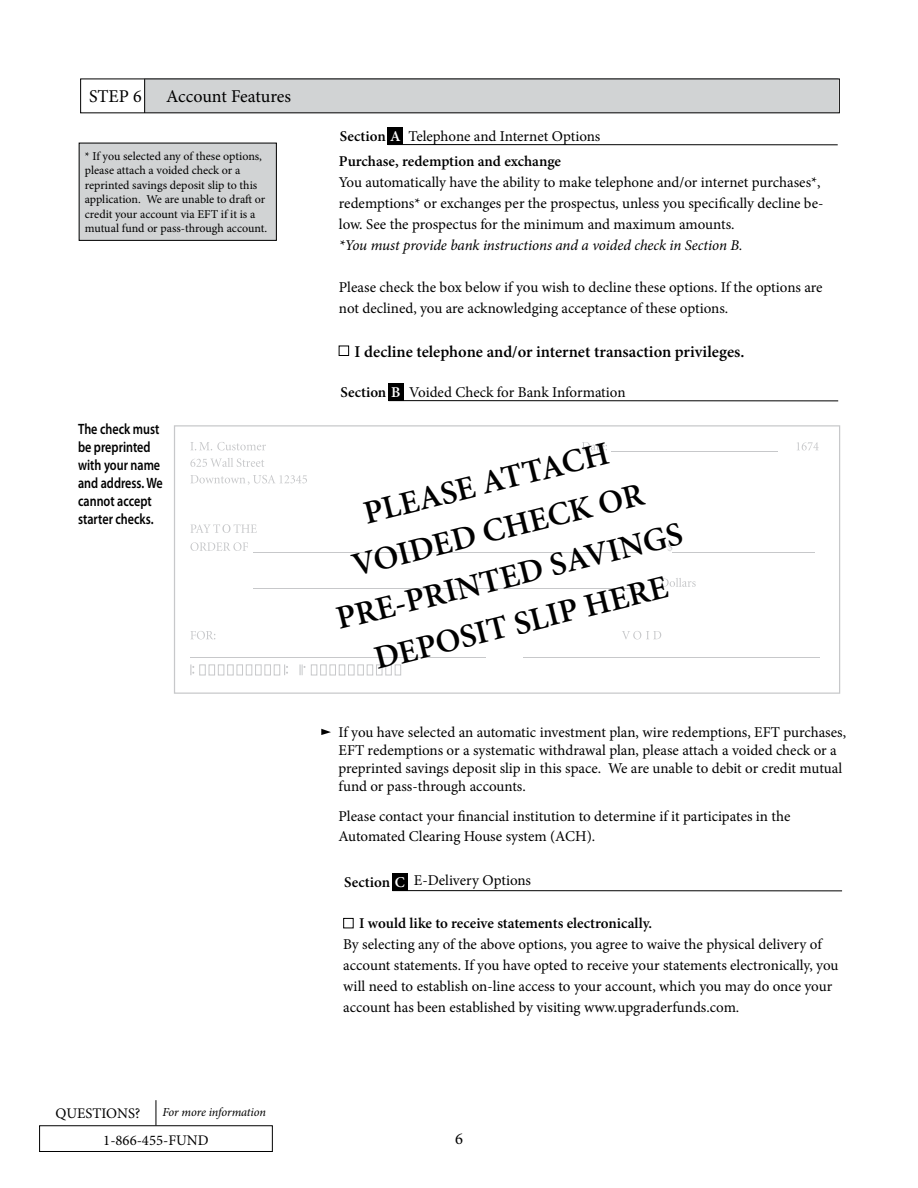
<style>
.page{position:relative;width:918px;height:1188px;background:#fff}
.page>*{position:absolute;margin:0;border:0;box-sizing:border-box;transform-origin:0 0}
.t1{font:600 33px/48px "Minion Pro";color:#000;text-align:center}
.t2{font:18px "Minion Pro";letter-spacing:-.005em;color:#000}
.t3{font:600 16.5px "Minion Pro";color:#000}
.t4{font:16.5px "Minion Pro";color:#000}
.t5{font:15px/21px "Minion Pro";letter-spacing:-.005em;color:#000}
.t6{font:600 15px/18px "Myriad Pro";color:#000;scale:.81 1}
.t7{font:600 15px "Minion Pro";color:#000}
.t8{font:italic 15px "Minion Pro";letter-spacing:-.005em;color:#000}
.t9{font:14.7px "Minion Pro";color:#000}
.t10{font:italic 12.3px "Minion Pro";letter-spacing:-.01em;color:#000}
.t11{font:12px/14.4px "Minion Pro";color:#000}
.s1{font-weight:600}
.s2{font-weight:600;color:#fff}
</style>
<div class="page">
<div style="left:39px;top:1125px;width:234px;height:27px;border:1px solid #000"></div>
<svg style="left:156px;top:1100px;width:1px;height:25px"></svg>
<svg style="left:321px;top:729px;width:10px;height:6px"></svg>
<div style="left:388px;top:384px;width:16px;height:17px;background:#000"></div>
<hr style="left:388px;top:400px;width:450px;height:1px;background:#000">
<svg style="left:190px;top:442px;width:76px;height:8px"></svg>
<svg style="left:582px;top:442px;width:196px;height:10px"></svg>
<svg style="left:797px;top:442px;width:22px;height:8px"></svg>
<svg style="left:190px;top:458px;width:74px;height:9px"></svg>
<svg style="left:190px;top:475px;width:117px;height:10px"></svg>
<svg style="left:190px;top:524px;width:67px;height:9px"></svg>
<svg style="left:190px;top:542px;width:452px;height:11px"></svg>
<svg style="left:667px;top:542px;width:148px;height:11px"></svg>
<svg style="left:253px;top:588px;width:389px;height:1px"></svg>
<svg style="left:661px;top:578px;width:35px;height:9px"></svg>
<svg style="left:190px;top:631px;width:25px;height:8px"></svg>
<svg style="left:622px;top:631px;width:39px;height:8px"></svg>
<svg style="left:190px;top:657px;width:296px;height:1px"></svg>
<svg style="left:523px;top:657px;width:296px;height:1px"></svg>
<div style="left:174px;top:425px;width:666px;height:269px;border:1px solid #c7c8ca"></div>
<svg style="left:190px;top:664px;width:211px;height:12px"></svg>
<div style="left:339px;top:346px;width:10px;height:10px;border:1px solid #000"></div>
<div style="left:145px;top:79px;width:693px;height:34px;background:#d1d3d4"></div>
<div style="left:388px;top:128px;width:15px;height:17px;background:#000"></div>
<hr style="left:388px;top:144px;width:450px;height:1px;background:#000">
<div style="left:79px;top:143px;width:197px;height:97px;background:#d1d3d4"></div>
<div style="left:79px;top:143px;width:198px;height:98px;border:1px solid #000"></div>
<hr style="left:144px;top:79px;width:1px;height:34px;background:#000">
<div style="left:392px;top:874px;width:15px;height:17px;background:#000"></div>
<hr style="left:392px;top:890px;width:450px;height:1px;background:#000">
<div style="left:343px;top:918px;width:11px;height:10px;border:1px solid #000"></div>
<p class="t2" style="left:89px;top:85px;width:54px">STEP 6</p>
<p class="t2" style="left:166px;top:85px;width:126px">Account Features</p>
<p class="t11" style="left:85px;top:149px;width:184px">* If you selected any of these options, please attach a voided check or a reprinted savings deposit slip to this application. We are unable to draft or credit your account via EFT if it is a mutual fund or pass-through account.</p>
<p class="t6" style="left:78px;top:420px;width:106px">The check must be preprinted with your name and address. We cannot accept starter checks.</p>
<p class="t5" style="left:340px;top:125px;width:262px"><span class="s1">Section</span> <span class="s2">A</span> Telephone and Internet Options</p>
<p class="t7" style="left:339px;top:152px;width:224px">Purchase, redemption and exchange</p>
<p class="t5" style="left:339px;top:172px;width:486px">You automatically have the ability to make telephone and/or internet purchases*, redemptions* or exchanges per the prospectus, unless you specifically decline be&shy;low. See the prospectus for the minimum and maximum amounts.</p>
<p class="t8" style="left:339px;top:235px;width:405px">*You must provide bank instructions and a voided check in Section B.</p>
<p class="t5" style="left:339px;top:277px;width:485px">Please check the box below if you wish to decline these options. If the options are not declined, you are acknowledging acceptance of these options.</p>
<p class="t3" style="left:355px;top:341px;width:391px">I decline telephone and/or internet transaction privileges.</p>
<p class="t5" style="left:340px;top:381px;width:287px"><span class="s1">Section</span> <span class="s2">B</span> Voided Check for Bank Information</p>
<h1 class="t1" style="left:308px;top:504px;width:357px;rotate:-14deg">PLEASE ATTACH<br>VOIDED CHECK OR<br>PRE-PRINTED SAVINGS<br>DEPOSIT SLIP HERE</h1>
<p class="t5" style="left:339px;top:723px;width:509px;line-height:18px">If you have selected an automatic investment plan, wire redemptions, EFT purchases, EFT redemptions or a systematic withdrawal plan, please attach a voided check or a preprinted savings deposit slip in this space. We are unable to debit or credit mutual fund or pass-through accounts.</p>
<p class="t5" style="left:339px;top:807px;width:454px;line-height:19.8px">Please contact your financial institution to determine if it participates in the<br>Automated Clearing House system (ACH).</p>
<p class="t5" style="left:344px;top:870px;width:188px"><span class="s1">Section</span> <span class="s2">C</span> E-Delivery Options</p>
<p class="t7" style="left:359px;top:915px;width:295px">I would like to receive statements electronically.</p>
<p class="t5" style="left:343px;top:934px;width:497px">By selecting any of the above options, you agree to waive the physical delivery of account statements. If you have opted to receive your statements electronically, you will need to establish on-line access to your account, which you may do once your account has been established by visiting www.upgraderfunds.com.</p>
<p class="t9" style="left:56px;top:1103px;width:86px">QUESTIONS?</p>
<p class="t10" style="left:163px;top:1104px;width:105px">For more information</p>
<p class="t9" style="left:103px;top:1130px;width:107px">1-866-455-FUND</p>
<p class="t4" style="left:455px;top:1128px;width:9px">6</p>
</div>
